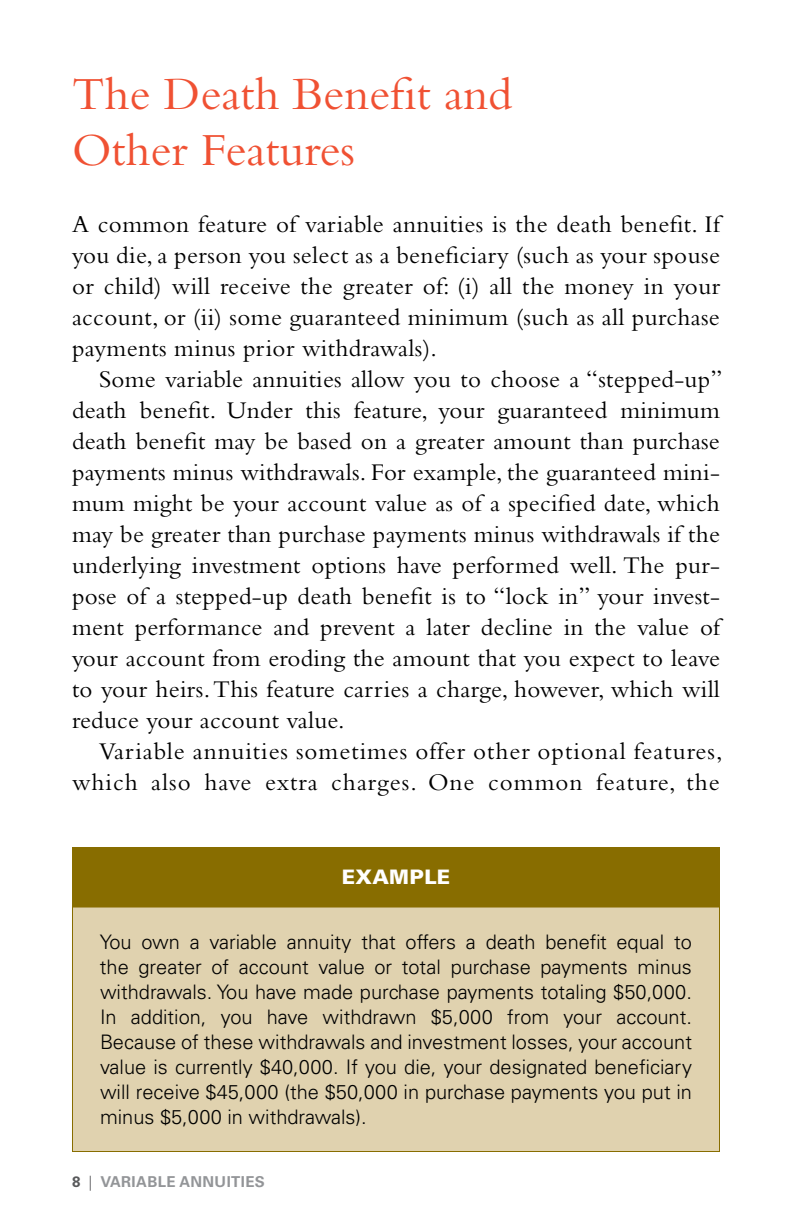
<style>
.page{position:relative;width:792px;height:1224px;background:#fff}
.page>*{position:absolute;margin:0;border:0;box-sizing:border-box;transform-origin:0 0}
.t1{font:48px/56px "Bembo";color:#f05133}
.Text{font:25px/31px "Bembo";letter-spacing:.02em;color:#000;text-align:justify}
.Text-2{font:25px/31px "Bembo";letter-spacing:.04em;color:#000;text-align:right}
.Box__Text{font:300 20px/25px "Univers LT Std";color:#000;text-align:justify}
.Box__Title{font:900 20px "Univers LT Std";letter-spacing:.015em;color:#fff}
.t2{font:700 15px "Univers LT Std";letter-spacing:.025em;color:#939598}
.s1{color:#58595b}
.s2{font-weight:300;color:#58595b}
</style>
<div class="page">
<div style="left:72px;top:907px;width:648px;height:245px;background:#e0d2af"></div>
<div style="left:72px;top:907px;width:648px;height:245px;border:1px solid #886d00"></div>
<div style="left:72px;top:847px;width:648px;height:60px;background:#886d00"></div>
<h1 class="t1" style="left:72px;top:65px;width:442px">The Death Benefit and<br>Other Features</h1>
<p class="Text" style="left:72px;top:208px;width:650px">A common feature of variable annuities is the death benefit. If you die, a person you select as a beneficiary (such as your spouse or child) will receive the greater of: (i) all the money in your account, or (ii) some guaranteed minimum (such as all purchase payments minus prior withdrawals).</p>
<p class="Text" style="left:72px;top:363px;width:652px;text-indent:27px">Some variable annuities allow you to choose a “stepped-up” death benefit. Under this feature, your guaranteed minimum death benefit may be based on a greater amount than purchase payments minus withdrawals. For example, the guaranteed mini&shy;mum might be your account value as of a specified date, which may be greater than purchase payments minus withdrawals if the underlying investment options have performed well. The pur&shy;pose of a stepped-up death benefit is to “lock in” your invest&shy;ment performance and prevent a later decline in the value of your account from eroding the amount that you expect to leave to your heirs. This feature carries a charge, however, which will reduce your account value.</p>
<p class="Text-2" style="left:72px;top:735px;width:652px">Variable annuities sometimes offer other optional features, which also have extra charges. One common feature, the</p>
<p class="Box__Title" style="left:342px;top:865px;width:110px">EXAMPLE</p>
<p class="Box__Text" style="left:100px;top:929px;width:594px">You own a variable annuity that offers a death benefit equal to the greater of account value or total purchase payments minus withdrawals. You have made purchase payments totaling $50,000.<br>In addition, you have withdrawn $5,000 from your account.<br>Because of these withdrawals and investment losses, your account value is currently $40,000. If you die, your designated beneficiary will receive $45,000 (the $50,000 in purchase payments you put in minus $5,000 in withdrawals).</p>
<p class="t2" style="left:72px;top:1173px;width:194px"><span class="s1">8</span> <span class="s2">|</span> VARIABLE ANNUITIES</p>
</div>
